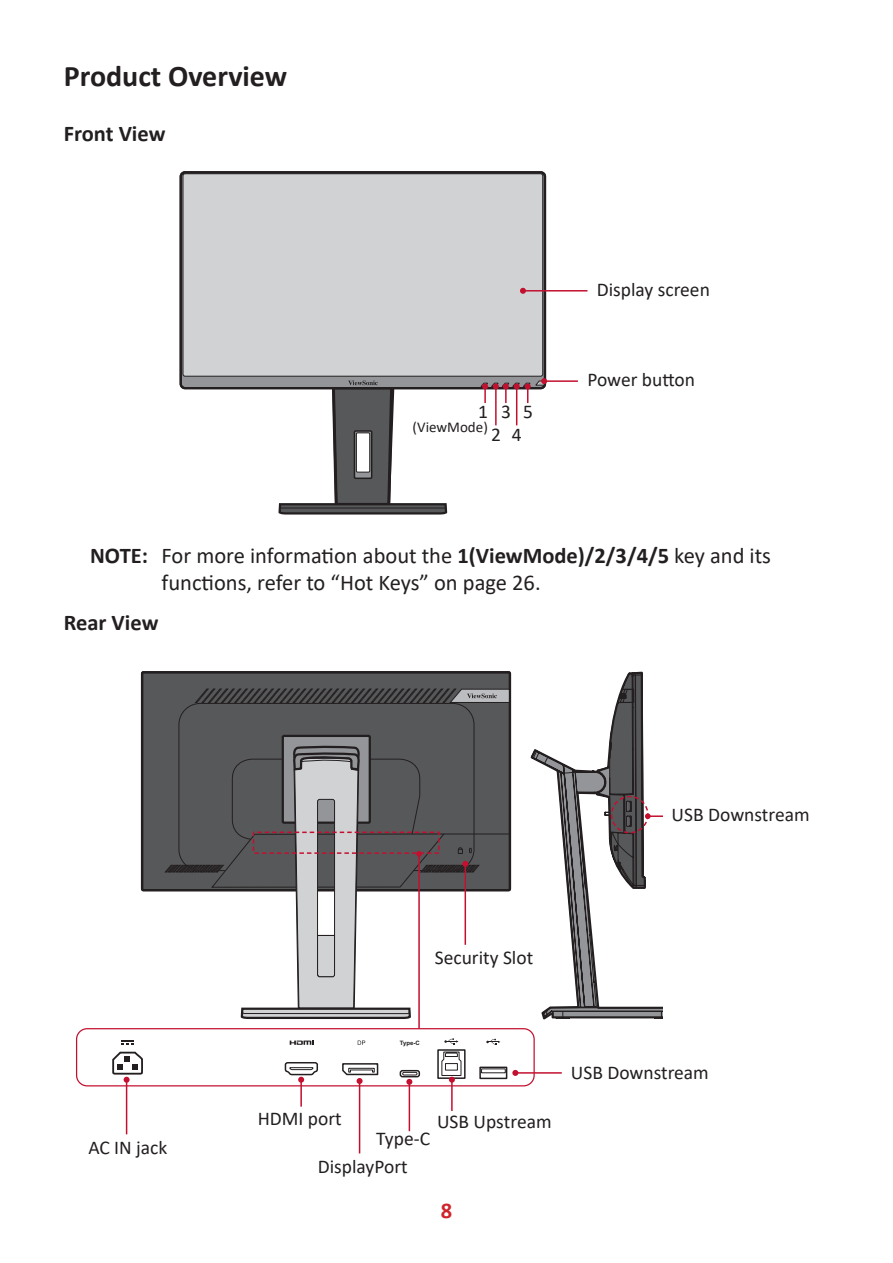
<style>
.page{position:relative;width:893px;height:1263px;background:#fff}
.page>*{position:absolute;margin:0;border:0;box-sizing:border-box;transform-origin:0 0}
.Heading_2{font:700 30px "Calibri";color:#231f20}
.Note{font:22.5px/27px "Calibri";color:#231f20}
.Body{font:700 22.5px "Calibri";color:#231f20}
.t1{font:700 22.5px "Calibri";color:#d1232a}
.label{font:19.5px "Calibri";color:#231f20}
.label-2{font:15px "Calibri";color:#231f20}
.t2{font:700 6px "Arial";color:#231f20}
.s1{font-weight:700}
</style>
<div class="page">
<div style="left:181px;top:172px;width:364px;height:216px;background:#939598;border-radius:4px"></div>
<div style="left:183px;top:174px;width:360px;height:202px;background:#d1d2d4;border-radius:2px"></div>
<div style="left:183px;top:173px;width:360px;height:204px;border:1px solid #231f20;border-radius:2px"></div>
<svg style="left:277px;top:380px;width:171px;height:134px"></svg>
<hr style="left:281px;top:508px;width:164px;height:1px;background:#231f20">
<svg style="left:354px;top:431px;width:18px;height:47px"></svg>
<div style="left:354px;top:430px;width:18px;height:49px;border:2px solid #231f20"></div>
<div style="left:356px;top:433px;width:14px;height:39px;background:#fff"></div>
<div style="left:356px;top:433px;width:14px;height:39px;border:1px solid #231f20"></div>
<div style="left:180px;top:171px;width:366px;height:218px;border:2px solid #231f20;border-radius:4px"></div>
<hr style="left:523px;top:290px;width:64px;height:2px;background:#c3102f">
<svg style="left:520px;top:288px;width:6px;height:6px"></svg>
<hr style="left:516px;top:386px;width:1px;height:39px;background:#c3102f">
<hr style="left:495px;top:386px;width:2px;height:39px;background:#c3102f">
<hr style="left:544px;top:380px;width:34px;height:2px;background:#c3102f">
<svg style="left:481px;top:378px;width:66px;height:25px"></svg>
<hr style="left:409px;top:1082px;width:1px;height:49px;background:#c3102f">
<hr style="left:126px;top:1080px;width:1px;height:54px;background:#c3102f">
<div style="left:142px;top:672px;width:368px;height:218px;background:#57585a"></div>
<svg style="left:178px;top:703px;width:297px;height:43px"></svg>
<div style="left:283px;top:736px;width:87px;height:87px;background:#939598"></div>
<div style="left:282px;top:735px;width:89px;height:89px;border:2px solid #231f20"></div>
<div style="left:141px;top:671px;width:370px;height:220px;border:2px solid #231f20"></div>
<svg style="left:195px;top:688px;width:316px;height:15px"></svg>
<svg style="left:121px;top:1040px;width:12px;height:5px"></svg>
<svg style="left:112px;top:1051px;width:31px;height:32px"></svg>
<svg style="left:531px;top:671px;width:132px;height:413px"></svg>
<hr style="left:624px;top:798px;width:1px;height:34px;background:#231f20">
<hr style="left:623px;top:798px;width:1px;height:34px;background:#231f20">
<hr style="left:636px;top:798px;width:1px;height:34px;background:#231f20">
<div style="left:611px;top:796px;width:38px;height:37px;border:2px dashed #c3102f;border-radius:50%"></div>
<hr style="left:515px;top:1072px;width:47px;height:2px;background:#c3102f">
<hr style="left:300px;top:1080px;width:2px;height:26px;background:#c3102f">
<hr style="left:451px;top:1080px;width:2px;height:31px;background:#c3102f">
<hr style="left:359px;top:1081px;width:1px;height:72px;background:#c3102f">
<svg style="left:165px;top:746px;width:353px;height:349px"></svg>
<p class="Heading_2" style="left:64px;top:55px;width:225px">Product Overview</p>
<p class="Body" style="left:64px;top:118px;width:103px">Front View</p>
<p class="label" style="left:501px;top:398px;width:11px">3</p>
<p class="label" style="left:523px;top:398px;width:11px">5</p>
<p class="label" style="left:478px;top:398px;width:11px">1</p>
<p class="label-2" style="left:413px;top:416px;width:77px">(ViewMode)</p>
<p class="label" style="left:491px;top:421px;width:11px">2</p>
<p class="label" style="left:512px;top:421px;width:11px">4</p>
<p class="label" style="left:597px;top:276px;width:115px">Display screen</p>
<p class="label" style="left:587px;top:366px;width:109px">Power button</p>
<p class="Note" style="left:162px;top:542px;width:611px;text-indent:-71px"><span class="s1">NOTE:</span> For more information about the <span class="s1">1(ViewMode)/2/3/4/5</span> key and its functions, refer to “Hot Keys” on page 26.</p>
<p class="Body" style="left:64px;top:606px;width:96px">Rear View</p>
<p class="label" style="left:88px;top:1133px;width:80px">AC IN jack</p>
<p class="label" style="left:672px;top:801px;width:139px">USB Downstream</p>
<p class="label" style="left:435px;top:944px;width:100px">Security Slot</p>
<p class="t2" style="left:400px;top:1039px;width:21px">Type-C</p>
<p class="label" style="left:258px;top:1104px;width:85px">HDMI port</p>
<p class="label" style="left:318px;top:1153px;width:91px">DisplayPort</p>
<p class="label" style="left:376px;top:1125px;width:55px">Type-C</p>
<p class="label" style="left:437px;top:1107px;width:116px">USB Upstream</p>
<p class="t1" style="left:441px;top:1194px;width:13px">8</p>
<p class="label" style="left:571px;top:1059px;width:139px">USB Downstream</p>
</div>
